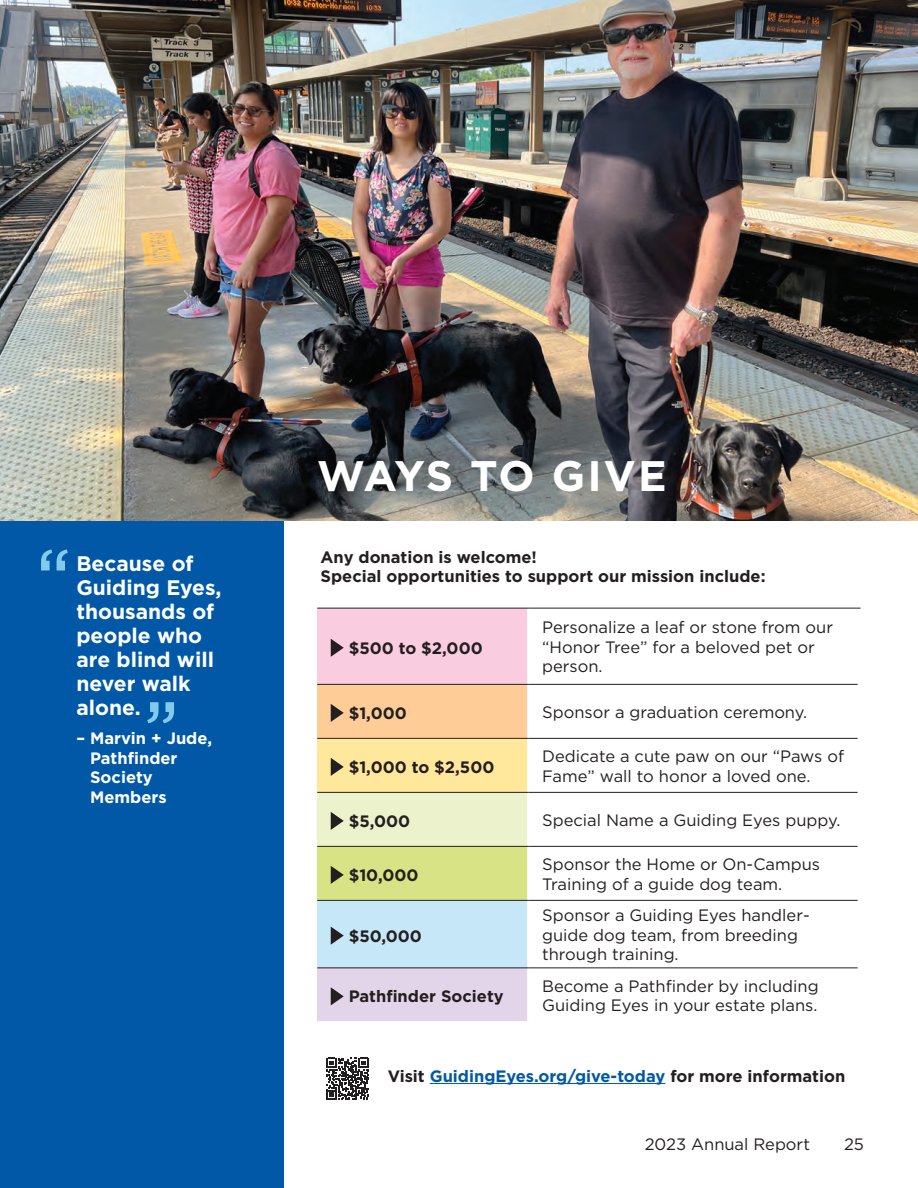
<style>
.page{position:relative;width:918px;height:1188px;background:#fff}
.page>*{position:absolute;margin:0;border:0;box-sizing:border-box;transform-origin:0 0}
.t1{font:700 42.6px "Gotham";letter-spacing:.02em;color:#fff}
.t2{font:700 21px/24px "Gotham";color:#fff}
.t3{font:16.5px/19.5px "Gotham";color:#231f20}
.t4{font:700 16.5px "Gotham";color:#231f20}
.t5{font:700 16.5px "Gotham";color:#0158a6}
.t6{font:700 16.5px/19.5px "Gotham";color:#fff}
.s1{color:#231f20}
</style>
<div class="page">
<div style="left:0;top:465px;width:284px;height:723px;background:#0158a6"></div>
<img style="left:0;top:0;width:918px;height:520px">
<div style="left:317px;top:608px;width:212px;height:76px;background:#f9ccdf"></div>
<div style="left:317px;top:684px;width:212px;height:54px;background:#fdcc97"></div>
<div style="left:317px;top:738px;width:212px;height:54px;background:#ffe89c"></div>
<div style="left:317px;top:792px;width:212px;height:54px;background:#ecf3cc"></div>
<div style="left:317px;top:846px;width:212px;height:54px;background:#d7e385"></div>
<div style="left:317px;top:900px;width:212px;height:68px;background:#c6e7f8"></div>
<div style="left:317px;top:968px;width:212px;height:54px;background:#e2d5e9"></div>
<hr style="left:317px;top:1021px;width:212px;height:2px;background:#fff">
<hr style="left:527px;top:608px;width:3px;height:76px;background:#fff">
<hr style="left:527px;top:685px;width:3px;height:53px;background:#fff">
<hr style="left:527px;top:739px;width:3px;height:53px;background:#fff">
<hr style="left:527px;top:793px;width:3px;height:53px;background:#fff">
<hr style="left:527px;top:847px;width:3px;height:53px;background:#fff">
<hr style="left:527px;top:901px;width:3px;height:66px;background:#fff">
<hr style="left:527px;top:968px;width:3px;height:53px;background:#fff">
<hr style="left:317px;top:738px;width:212px;height:1px;background:#231f20">
<hr style="left:529px;top:738px;width:329px;height:1px;background:#231f20">
<hr style="left:317px;top:792px;width:212px;height:1px;background:#231f20">
<hr style="left:529px;top:792px;width:329px;height:1px;background:#231f20">
<hr style="left:317px;top:846px;width:212px;height:1px;background:#231f20">
<hr style="left:529px;top:846px;width:329px;height:1px;background:#231f20">
<hr style="left:317px;top:900px;width:212px;height:1px;background:#231f20">
<hr style="left:529px;top:900px;width:329px;height:1px;background:#231f20">
<hr style="left:317px;top:608px;width:212px;height:1px;background:#231f20">
<hr style="left:529px;top:608px;width:332px;height:1px;background:#231f20">
<hr style="left:317px;top:684px;width:212px;height:1px;background:#231f20">
<hr style="left:529px;top:684px;width:329px;height:1px;background:#231f20">
<hr style="left:317px;top:967px;width:212px;height:1px;background:#231f20">
<hr style="left:529px;top:967px;width:329px;height:1px;background:#231f20">
<svg style="left:331px;top:639px;width:13px;height:18px"></svg>
<svg style="left:331px;top:704px;width:13px;height:18px"></svg>
<svg style="left:331px;top:758px;width:13px;height:18px"></svg>
<svg style="left:331px;top:812px;width:13px;height:18px"></svg>
<svg style="left:331px;top:866px;width:13px;height:18px"></svg>
<svg style="left:331px;top:927px;width:13px;height:18px"></svg>
<svg style="left:331px;top:987px;width:13px;height:18px"></svg>
<hr style="left:430px;top:1083px;width:235px;height:1px;background:#0158a6">
<svg style="left:326px;top:1058px;width:43px;height:42px"></svg>
<svg style="left:41px;top:549px;width:27px;height:22px"></svg>
<svg style="left:147px;top:702px;width:27px;height:21px"></svg>
<p class="t2" style="left:76px;top:551px;width:147px">Because of<br>Guiding Eyes, thousands of people who are blind will never walk alone.</p>
<p class="t6" style="left:90px;top:728px;width:124px;text-indent:-14px">– Marvin + Jude,<br>Pathfinder<br>Society<br>Members</p>
<h3 class="t1" style="left:317px;top:447px;width:351px">WAYS TO GIVE</h3>
<p class="t4" style="left:321px;top:546px;width:218px">Any donation is welcome!</p>
<p class="t4" style="left:321px;top:565px;width:446px">Special opportunities to support our mission include:</p>
<p class="t4" style="left:349px;top:637px;width:136px">$500 to $2,000</p>
<p class="t3" style="left:542px;top:617px;width:292px">Personalize a leaf or stone from our “Honor Tree” for a beloved pet or person.</p>
<p class="t4" style="left:349px;top:702px;width:60px">$1,000</p>
<p class="t3" style="left:542px;top:702px;width:267px">Sponsor a graduation ceremony.</p>
<p class="t4" style="left:349px;top:756px;width:147px">$1,000 to $2,500</p>
<p class="t3" style="left:542px;top:746px;width:303px">Dedicate a cute paw on our “Paws of<br>Fame” wall to honor a loved one.</p>
<p class="t4" style="left:349px;top:810px;width:63px">$5,000</p>
<p class="t3" style="left:542px;top:810px;width:300px">Special Name a Guiding Eyes puppy.</p>
<p class="t4" style="left:349px;top:864px;width:71px">$10,000</p>
<p class="t3" style="left:542px;top:854px;width:279px">Sponsor the Home or On-Campus<br>Training of a guide dog team.</p>
<p class="t4" style="left:349px;top:925px;width:75px">$50,000</p>
<p class="t3" style="left:542px;top:905px;width:269px">Sponsor a Guiding Eyes handler&shy;guide dog team, from breeding through training.</p>
<p class="t4" style="left:349px;top:986px;width:157px">Pathfinder Society</p>
<p class="t3" style="left:542px;top:976px;width:278px">Become a Pathfinder by including<br>Guiding Eyes in your estate plans.</p>
<p class="t5" style="left:388px;top:1065px;width:459px"><span class="s1">Visit</span> GuidingEyes.org/give-today <span class="s1">for more information</span></p>
<p class="t3" style="left:645px;top:1134px;width:167px">2023 Annual Report</p>
<p class="t3" style="left:844px;top:1134px;width:21px">25</p>
</div>
